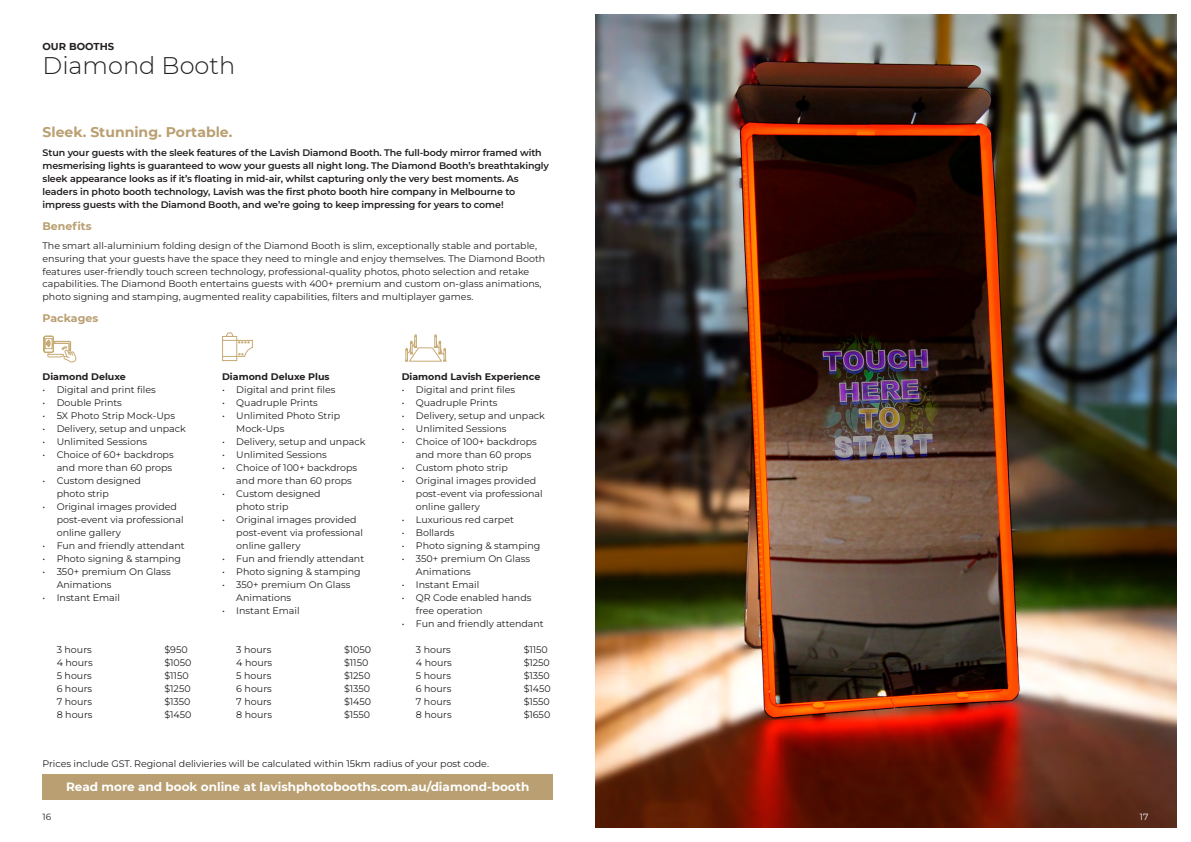
<style>
.page{position:relative;width:1191px;height:842px;background:#fff}
.page>*{position:absolute;margin:0;border:0;box-sizing:border-box;transform-origin:0 0}
.t1{font:300 24px "Montserrat";color:#231f20}
.t2{font:700 14px "Montserrat";color:#b99f71}
.t3{font:700 12px "Montserrat";color:#fff}
.subheader_no_space{font:700 11px "Montserrat";color:#b99f71}
.subheader{font:700 11px "Montserrat";color:#b99f71}
.t4{font:700 10px "Montserrat";color:#231f20}
.body{font:9.5px/13px "Montserrat";color:#231f20}
.intro_text{font:600 9.5px/13px "Montserrat";letter-spacing:-.01em;color:#231f20}
.pricing{font:9.5px "Montserrat";color:#231f20}
.packages{font:700 9.5px "Montserrat";color:#231f20}
.body-2{font:700 9.5px "Montserrat";color:#231f20}
.t5{font:9px "Montserrat";color:#231f20}
.t6{font:9px "Montserrat";color:#fff}
</style>
<div class="page">
<img style="left:595px;top:14px;width:581px;height:814px">
<div style="left:43px;top:774px;width:510px;height:25px;background:#b99f71"></div>
<svg style="left:43px;top:335px;width:34px;height:28px"></svg>
<svg style="left:222px;top:332px;width:31px;height:29px"></svg>
<svg style="left:405px;top:334px;width:42px;height:28px"></svg>
<p class="t4" style="left:43px;top:39px;width:73px">OUR BOOTHS</p>
<p class="t1" style="left:43px;top:49px;width:194px">Diamond Booth</p>
<p class="t2" style="left:43px;top:122px;width:191px">Sleek. Stunning. Portable.</p>
<p class="intro_text" style="left:43px;top:146px;width:508px">Stun your guests with the sleek features of the Lavish Diamond Booth. The full-body mirror framed with mesmerising lights is guaranteed to wow your guests all night long. The Diamond Booth’s breathtakingly sleek appearance looks as if it’s floating in mid-air, whilst capturing only the very best moments. As leaders in photo booth technology, Lavish was the first photo booth hire company in Melbourne to impress guests with the Diamond Booth, and we’re going to keep impressing for years to come!</p>
<p class="subheader" style="left:43px;top:218px;width:51px">Benefits</p>
<p class="body" style="left:43px;top:238px;width:504px">The smart all-aluminium folding design of the Diamond Booth is slim, exceptionally stable and portable, ensuring that your guests have the space they need to mingle and enjoy themselves. The Diamond Booth features user-friendly touch screen technology, professional-quality photos, photo selection and retake capabilities. The Diamond Booth entertains guests with 400+ premium and custom on-glass animations, photo signing and stamping, augmented reality capabilities, filters and multiplayer games.</p>
<p class="subheader_no_space" style="left:43px;top:310px;width:57px">Packages</p>
<p class="body-2" style="left:43px;top:370px;width:85px">Diamond Deluxe</p>
<p class="body" style="left:43px;top:383px;width:115px">• Digital and print files</p>
<p class="body" style="left:43px;top:396px;width:81px">• Double Prints</p>
<p class="body" style="left:43px;top:409px;width:134px">• 5X Photo Strip Mock-Ups</p>
<p class="body" style="left:43px;top:422px;width:145px">• Delivery, setup and unpack</p>
<p class="body" style="left:43px;top:435px;width:106px">• Unlimited Sessions</p>
<p class="body" style="left:43px;top:448px;width:133px;text-align:right">• Choice of 60+ backdrops and more than 60 props</p>
<p class="body" style="left:43px;top:474px;width:100px">• Custom designed</p>
<p class="body" style="left:57px;top:487px;width:54px">photo strip</p>
<p class="body" style="left:43px;top:500px;width:136px">• Original images provided</p>
<p class="body" style="left:57px;top:513px;width:128px">post-event via professional online gallery</p>
<p class="body" style="left:43px;top:539px;width:144px">• Fun and friendly attendant</p>
<p class="body" style="left:43px;top:552px;width:140px">• Photo signing &amp; stamping</p>
<p class="body" style="left:43px;top:565px;width:130px">• 350+ premium On Glass</p>
<p class="body" style="left:57px;top:578px;width:56px">Animations</p>
<p class="body" style="left:43px;top:591px;width:79px">• Instant Email</p>
<p class="pricing" style="left:57px;top:643px;width:37px">3 hours</p>
<p class="pricing" style="left:164px;top:643px;width:25px">$950</p>
<p class="pricing" style="left:57px;top:656px;width:37px">4 hours</p>
<p class="pricing" style="left:164px;top:656px;width:29px">$1050</p>
<p class="pricing" style="left:57px;top:669px;width:37px">5 hours</p>
<p class="pricing" style="left:164px;top:669px;width:26px">$1150</p>
<p class="pricing" style="left:57px;top:682px;width:37px">6 hours</p>
<p class="pricing" style="left:164px;top:682px;width:28px">$1250</p>
<p class="pricing" style="left:57px;top:695px;width:37px">7 hours</p>
<p class="pricing" style="left:164px;top:695px;width:28px">$1350</p>
<p class="pricing" style="left:57px;top:708px;width:37px">8 hours</p>
<p class="pricing" style="left:164px;top:708px;width:29px">$1450</p>
<p class="packages" style="left:222px;top:370px;width:109px">Diamond Deluxe Plus</p>
<p class="body" style="left:222px;top:383px;width:115px">• Digital and print files</p>
<p class="body" style="left:222px;top:396px;width:97px">• Quadruple Prints</p>
<p class="body" style="left:222px;top:409px;width:119px">• Unlimited Photo Strip</p>
<p class="body" style="left:236px;top:422px;width:50px">Mock-Ups</p>
<p class="body" style="left:222px;top:435px;width:145px">• Delivery, setup and unpack</p>
<p class="body" style="left:222px;top:448px;width:106px">• Unlimited Sessions</p>
<p class="body" style="left:222px;top:461px;width:137px">• Choice of 100+ backdrops</p>
<p class="body" style="left:236px;top:474px;width:117px">and more than 60 props</p>
<p class="body" style="left:222px;top:487px;width:100px">• Custom designed</p>
<p class="body" style="left:236px;top:500px;width:54px">photo strip</p>
<p class="body" style="left:222px;top:513px;width:136px">• Original images provided</p>
<p class="body" style="left:236px;top:526px;width:128px">post-event via professional online gallery</p>
<p class="body" style="left:222px;top:552px;width:144px">• Fun and friendly attendant</p>
<p class="body" style="left:222px;top:565px;width:140px">• Photo signing &amp; stamping</p>
<p class="body" style="left:222px;top:578px;width:130px">• 350+ premium On Glass</p>
<p class="body" style="left:236px;top:591px;width:56px">Animations</p>
<p class="body" style="left:222px;top:604px;width:79px">• Instant Email</p>
<p class="pricing" style="left:236px;top:643px;width:37px">3 hours</p>
<p class="pricing" style="left:344px;top:643px;width:29px">$1050</p>
<p class="pricing" style="left:236px;top:656px;width:37px">4 hours</p>
<p class="pricing" style="left:344px;top:656px;width:26px">$1150</p>
<p class="pricing" style="left:236px;top:669px;width:37px">5 hours</p>
<p class="pricing" style="left:344px;top:669px;width:28px">$1250</p>
<p class="pricing" style="left:236px;top:682px;width:37px">6 hours</p>
<p class="pricing" style="left:344px;top:682px;width:28px">$1350</p>
<p class="pricing" style="left:236px;top:695px;width:37px">7 hours</p>
<p class="pricing" style="left:344px;top:695px;width:29px">$1450</p>
<p class="pricing" style="left:236px;top:708px;width:37px">8 hours</p>
<p class="pricing" style="left:344px;top:708px;width:28px">$1550</p>
<p class="packages" style="left:402px;top:370px;width:140px">Diamond Lavish Experience</p>
<p class="body" style="left:402px;top:383px;width:115px">• Digital and print files</p>
<p class="body" style="left:402px;top:396px;width:97px">• Quadruple Prints</p>
<p class="body" style="left:402px;top:409px;width:145px">• Delivery, setup and unpack</p>
<p class="body" style="left:402px;top:422px;width:106px">• Unlimited Sessions</p>
<p class="body" style="left:416px;top:435px;width:122px;text-indent:-14px">• Choice of 100+ backdrops and more than 60 props</p>
<p class="body" style="left:402px;top:461px;width:108px">• Custom photo strip</p>
<p class="body" style="left:402px;top:474px;width:136px">• Original images provided</p>
<p class="body" style="left:416px;top:487px;width:128px">post-event via professional online gallery</p>
<p class="body" style="left:402px;top:513px;width:114px">• Luxurious red carpet</p>
<p class="body" style="left:402px;top:526px;width:54px">• Bollards</p>
<p class="body" style="left:402px;top:539px;width:140px">• Photo signing &amp; stamping</p>
<p class="body" style="left:416px;top:552px;width:116px;text-indent:-14px">• 350+ premium On Glass<br>Animations</p>
<p class="body" style="left:402px;top:578px;width:79px">• Instant Email</p>
<p class="body" style="left:416px;top:591px;width:117px;text-indent:-14px">• QR Code enabled hands free operation</p>
<p class="body" style="left:402px;top:617px;width:144px">• Fun and friendly attendant</p>
<p class="pricing" style="left:416px;top:643px;width:37px">3 hours</p>
<p class="pricing" style="left:523px;top:643px;width:26px">$1150</p>
<p class="pricing" style="left:416px;top:656px;width:37px">4 hours</p>
<p class="pricing" style="left:523px;top:656px;width:28px">$1250</p>
<p class="pricing" style="left:416px;top:669px;width:37px">5 hours</p>
<p class="pricing" style="left:523px;top:669px;width:28px">$1350</p>
<p class="pricing" style="left:416px;top:682px;width:37px">6 hours</p>
<p class="pricing" style="left:523px;top:682px;width:29px">$1450</p>
<p class="pricing" style="left:416px;top:695px;width:37px">7 hours</p>
<p class="pricing" style="left:523px;top:695px;width:28px">$1550</p>
<p class="pricing" style="left:416px;top:708px;width:37px">8 hours</p>
<p class="pricing" style="left:523px;top:708px;width:28px">$1650</p>
<p class="body" style="left:43px;top:757px;width:448px">Prices include GST. Regional delivieries will be calculated within 15km radius of your post code.</p>
<p class="t3" style="left:66px;top:778px;width:465px">Read more and book online at lavishphotobooths.com.au/diamond-booth</p>
<p class="t5" style="left:43px;top:811px;width:10px">16</p>
<p class="t6" style="left:1139px;top:811px;width:10px">17</p>
</div>
